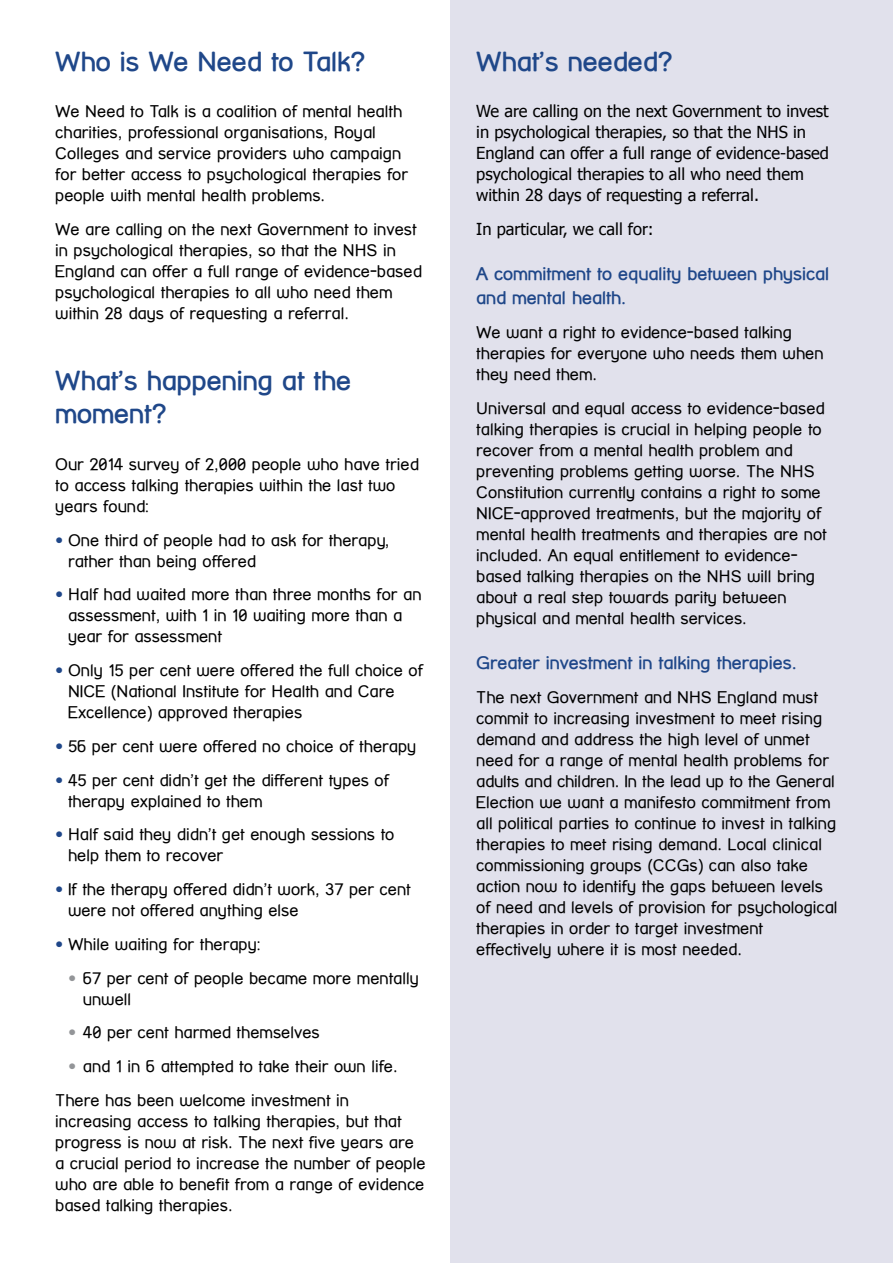
<style>
.page{position:relative;width:893px;height:1263px;background:#fff}
.page>*{position:absolute;margin:0;border:0;box-sizing:border-box;transform-origin:0 0}
.t1{font:700 27px/33px "Street Corner";color:#1f4789}
.t2{font:700 18px/24px "Street Corner";color:#1f4789}
.t3{font:16.5px/21px "Street Corner";color:#000}
.t4{font:16.5px/21px "Tahoma";color:#000}
.s1{font-family:"Frutiger";font-weight:300;font-stretch:condensed;color:#1f4789}
.s2{font-family:"Frutiger";font-weight:300;font-stretch:condensed;color:#939598}
</style>
<div class="page">
<div style="left:451px;top:0;width:442px;height:1263px;background:#e1e1ec"></div>
<h1 class="t1" style="left:55px;top:45px;width:312px">Who is We Need to Talk?</h1>
<p class="t3" style="left:55px;top:101px;width:354px">We Need to Talk is a coalition of mental health charities, professional organisations, Royal Colleges and service providers who campaign for better access to psychological therapies for people with mental health problems.</p>
<p class="t3" style="left:55px;top:219px;width:368px">We are calling on the next Government to invest in psychological therapies, so that the NHS in England can offer a full range of evidence-based psychological therapies to all who need them within 28 days of requesting a referral.</p>
<h1 class="t1" style="left:55px;top:364px;width:297px">What’s happening at the moment?</h1>
<p class="t3" style="left:55px;top:453px;width:365px">Our 2014 survey of 2,000 people who have tried to access talking therapies within the last two years found:</p>
<p class="t3" style="left:68px;top:529px;width:323px;text-indent:-13px"><span class="s1">•</span> One third of people had to ask for therapy, rather than being offered</p>
<p class="t3" style="left:68px;top:584px;width:355px;text-indent:-13px"><span class="s1">•</span> Half had waited more than three months for an assessment, with 1 in 10 waiting more than a year for assessment</p>
<p class="t3" style="left:68px;top:660px;width:356px;text-indent:-13px"><span class="s1">•</span> Only 15 per cent were offered the full choice of<br>NICE (National Institute for Health and Care<br>Excellence) approved therapies</p>
<p class="t3" style="left:55px;top:735px;width:363px"><span class="s1">•</span> 56 per cent were offered no choice of therapy</p>
<p class="t3" style="left:68px;top:769px;width:322px;text-indent:-13px"><span class="s1">•</span> 45 per cent didn’t get the different types of therapy explained to them</p>
<p class="t3" style="left:68px;top:824px;width:328px;text-indent:-13px"><span class="s1">•</span> Half said they didn’t get enough sessions to help them to recover</p>
<p class="t3" style="left:68px;top:879px;width:344px;text-indent:-13px"><span class="s1">•</span> If the therapy offered didn’t work, 37 per cent were not offered anything else</p>
<p class="t3" style="left:55px;top:933px;width:207px"><span class="s1">•</span> While waiting for therapy:</p>
<p class="t3" style="left:83px;top:967px;width:338px;text-indent:-15px"><span class="s2">•</span> 67 per cent of people became more mentally unwell</p>
<p class="t3" style="left:68px;top:1022px;width:253px"><span class="s2">•</span> 40 per cent harmed themselves</p>
<p class="t3" style="left:55px;top:1049px;width:344px;line-height:33.8px;text-indent:13px"><span class="s2">•</span> and 1 in 6 attempted to take their own life.<br>There has been welcome investment in</p>
<p class="t3" style="left:55px;top:1111px;width:372px">increasing access to talking therapies, but that progress is now at risk. The next five years are a crucial period to increase the number of people who are able to benefit from a range of evidence based talking therapies.</p>
<h1 class="t1" style="left:476px;top:45px;width:198px">What’s needed?</h1>
<p class="t4" style="left:476px;top:100px;width:354px">We are calling on the next Government to invest in psychological therapies, so that the NHS in England can offer a full range of evidence-based psychological therapies to all who need them within 28 days of requesting a referral.</p>
<p class="t4" style="left:476px;top:218px;width:179px">In particular, we call for:</p>
<p class="t2" style="left:476px;top:262px;width:354px">A commitment to equality between physical and mental health.</p>
<p class="t3" style="left:476px;top:322px;width:349px">We want a right to evidence-based talking therapies for everyone who needs them when they need them.</p>
<p class="t3" style="left:476px;top:397px;width:352px">Universal and equal access to evidence-based talking therapies is crucial in helping people to recover from a mental health problem and preventing problems getting worse. The NHS Constitution currently contains a right to some NICE-approved treatments, but the majority of mental health treatments and therapies are not included. An equal entitlement to evidence&shy;based talking therapies on the NHS will bring about a real step towards parity between physical and mental health services.</p>
<p class="t2" style="left:476px;top:651px;width:322px">Greater investment in talking therapies.</p>
<p class="t3" style="left:476px;top:686px;width:363px">The next Government and NHS England must commit to increasing investment to meet rising demand and address the high level of unmet need for a range of mental health problems for adults and children. In the lead up to the General Election we want a manifesto commitment from all political parties to continue to invest in talking therapies to meet rising demand. Local clinical commissioning groups (CCGs) can also take action now to identify the gaps between levels of need and levels of provision for psychological therapies in order to target investment effectively where it is most needed.</p>
</div>
